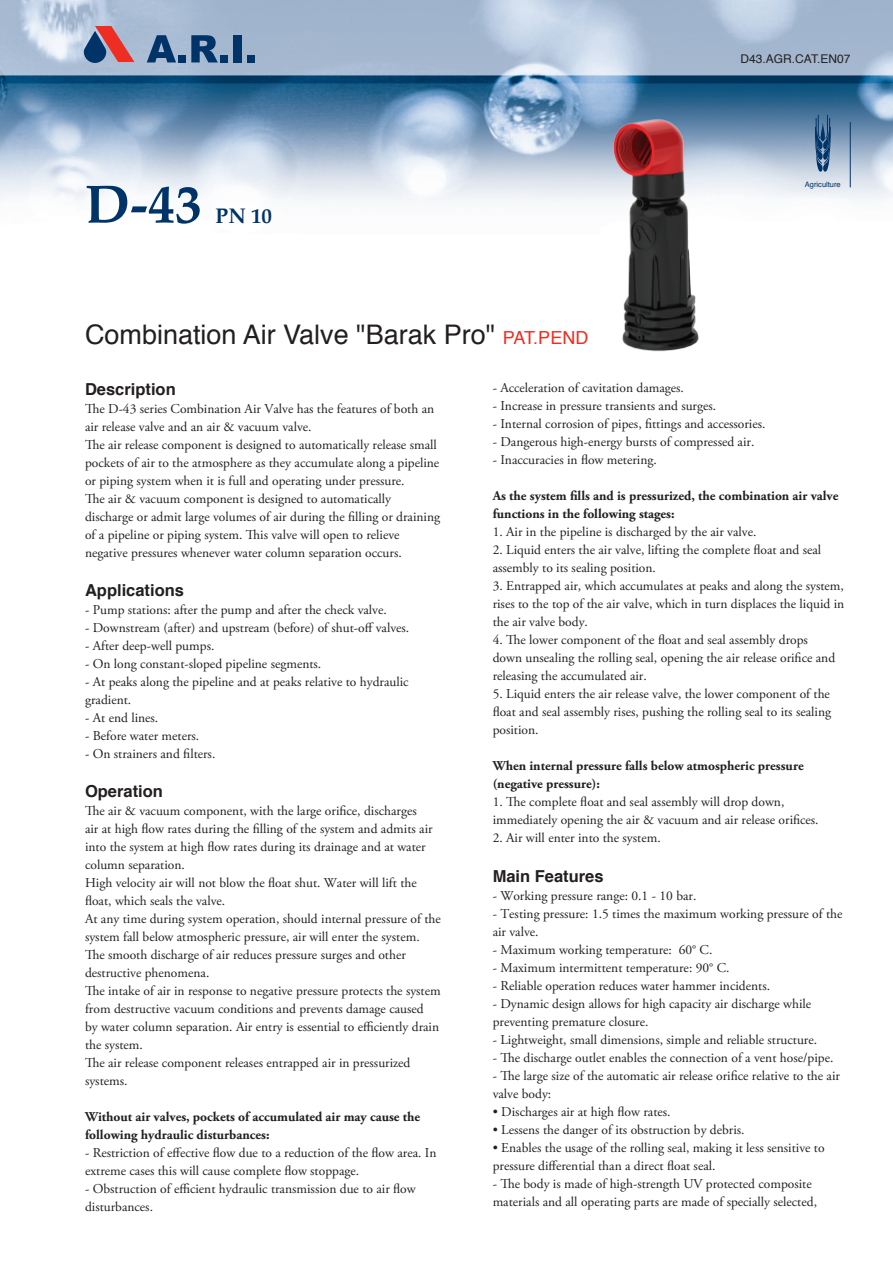
<style>
.page{position:relative;width:893px;height:1263px;background:#fff}
.page>*{position:absolute;margin:0;border:0;box-sizing:border-box;transform-origin:0 0}
.t1{font:700 54px "Palatino";color:#003367}
.t2{font:27px "Helvetica";color:#231f20}
.t3{font:700 21px "Palatino";color:#003367}
.t4{font:700 16.5px "Helvetica";color:#231f20}
.t5{font:13.5px/18px "Adobe Garamond Pro";color:#231f20}
.t6{font:700 13.5px/18px "Adobe Garamond Pro";color:#231f20}
.t7{font:12px "Helvetica";color:#231f20}
.t8{font:7.5px "Helvetica";color:#003367}
.s1{font-size:18px;color:#ee2e22}
</style>
<div class="page">
<img style="left:0;top:0;width:893px;height:200px">
<svg style="left:82px;top:26px;width:52px;height:37px;background:#997285"></svg>
<svg style="left:147px;top:35px;width:29px;height:27px"></svg>
<div style="left:178px;top:55px;width:8px;height:7px;background:#003367"></div>
<svg style="left:191px;top:35px;width:27px;height:27px"></svg>
<div style="left:220px;top:55px;width:8px;height:7px;background:#003367"></div>
<div style="left:233px;top:35px;width:9px;height:27px;background:#003367"></div>
<div style="left:247px;top:55px;width:8px;height:7px;background:#003367"></div>
<svg style="left:815px;top:114px;width:16px;height:59px"></svg>
<hr style="left:850px;top:122px;width:1px;height:65px;background:#003367">
<img style="left:609px;top:116px;width:96px;height:236px">
<h1 class="t1" style="left:85px;top:158px;width:118px">D-43</h1>
<h3 class="t3" style="left:216px;top:198px;width:58px">PN 10</h3>
<p class="t7" style="left:741px;top:50px;width:111px">D43.AGR.CAT.EN07</p>
<p class="t8" style="left:805px;top:178px;width:37px">Agriculture</p>
<h2 class="t2" style="left:85px;top:314px;width:505px">Combination Air Valve "Barak Pro" <span class="s1">PAT.PEND</span></h2>
<p class="t4" style="left:85px;top:376px;width:92px">Description</p>
<p class="t5" style="left:85px;top:400px;width:357px">The D-43 series Combination Air Valve has the features of both an air release valve and an air &amp; vacuum valve.<br>The air release component is designed to automatically release small pockets of air to the atmosphere as they accumulate along a pipeline or piping system when it is full and operating under pressure.<br>The air &amp; vacuum component is designed to automatically discharge or admit large volumes of air during the filling or draining of a pipeline or piping system. This valve will open to relieve negative pressures whenever water column separation occurs.</p>
<p class="t4" style="left:85px;top:577px;width:101px">Applications</p>
<p class="t5" style="left:85px;top:601px;width:303px">- Pump stations: after the pump and after the check valve.</p>
<p class="t5" style="left:85px;top:619px;width:326px">- Downstream (after) and upstream (before) of shut-off valves.</p>
<p class="t5" style="left:85px;top:637px;width:131px">- After deep-well pumps.</p>
<p class="t5" style="left:85px;top:655px;width:238px">- On long constant-sloped pipeline segments.</p>
<p class="t5" style="left:85px;top:673px;width:325px">- At peaks along the pipeline and at peaks relative to hydraulic gradient.</p>
<p class="t5" style="left:85px;top:709px;width:75px">- At end lines.</p>
<p class="t5" style="left:85px;top:727px;width:116px">- Before water meters.</p>
<p class="t5" style="left:85px;top:745px;width:132px">- On strainers and filters.</p>
<p class="t4" style="left:85px;top:778px;width:79px">Operation</p>
<p class="t5" style="left:85px;top:802px;width:357px">The air &amp; vacuum component, with the large orifice, discharges<br>air at high flow rates during the filling of the system and admits air into the system at high flow rates during its drainage and at water column separation.<br>High velocity air will not blow the float shut. Water will lift the float, which seals the valve.<br>At any time during system operation, should internal pressure of the system fall below atmospheric pressure, air will enter the system.<br>The smooth discharge of air reduces pressure surges and other destructive phenomena.<br>The intake of air in response to negative pressure protects the system from destructive vacuum conditions and prevents damage caused<br>by water column separation. Air entry is essential to efficiently drain the system.<br>The air release component releases entrapped air in pressurized systems.</p>
<p class="t6" style="left:85px;top:1108px;width:337px">Without air valves, pockets of accumulated air may cause the following hydraulic disturbances:</p>
<p class="t5" style="left:85px;top:1144px;width:353px">- Restriction of effective flow due to a reduction of the flow area. In extreme cases this will cause complete flow stoppage.</p>
<p class="t5" style="left:85px;top:1180px;width:332px">- Obstruction of efficient hydraulic transmission due to air flow disturbances.</p>
<p class="t5" style="left:493px;top:380px;width:193px">- Acceleration of cavitation damages.</p>
<p class="t5" style="left:493px;top:398px;width:225px">- Increase in pressure transients and surges.</p>
<p class="t5" style="left:493px;top:416px;width:274px">- Internal corrosion of pipes, fittings and accessories.</p>
<p class="t5" style="left:493px;top:434px;width:263px">- Dangerous high-energy bursts of compressed air.</p>
<p class="t5" style="left:493px;top:452px;width:166px">- Inaccuracies in flow metering.</p>
<p class="t6" style="left:493px;top:487px;width:347px">As the system fills and is pressurized, the combination air valve functions in the following stages:</p>
<p class="t5" style="left:493px;top:524px;width:265px">1. Air in the pipeline is discharged by the air valve.</p>
<p class="t5" style="left:493px;top:542px;width:330px">2. Liquid enters the air valve, lifting the complete float and seal assembly to its sealing position.</p>
<p class="t5" style="left:493px;top:578px;width:353px;text-align:justify">3. Entrapped air, which accumulates at peaks and along the system, rises to the top of the air valve, which in turn displaces the liquid in the air valve body.</p>
<p class="t5" style="left:493px;top:632px;width:344px">4. The lower component of the float and seal assembly drops down unsealing the rolling seal, opening the air release orifice and releasing the accumulated air.</p>
<p class="t5" style="left:493px;top:686px;width:340px;text-align:justify">5. Liquid enters the air release valve, the lower component of the float and seal assembly rises, pushing the rolling seal to its sealing position.</p>
<p class="t6" style="left:493px;top:757px;width:312px">When internal pressure falls below atmospheric pressure (negative pressure):</p>
<p class="t5" style="left:493px;top:793px;width:327px">1. The complete float and seal assembly will drop down, immediately opening the air &amp; vacuum and air release orifices.</p>
<p class="t5" style="left:493px;top:829px;width:170px">2. Air will enter into the system.</p>
<p class="t4" style="left:493px;top:862px;width:112px">Main Features</p>
<p class="t5" style="left:493px;top:887px;width:205px">- Working pressure range: 0.1 - 10 bar.</p>
<p class="t5" style="left:493px;top:905px;width:351px">- Testing pressure: 1.5 times the maximum working pressure of the air valve.</p>
<p class="t5" style="left:493px;top:941px;width:221px">- Maximum working temperature: 60° C.</p>
<p class="t5" style="left:493px;top:959px;width:238px">- Maximum intermittent temperature: 90° C.</p>
<p class="t5" style="left:493px;top:977px;width:279px">- Reliable operation reduces water hammer incidents.</p>
<p class="t5" style="left:493px;top:995px;width:320px">- Dynamic design allows for high capacity air discharge while preventing premature closure.</p>
<p class="t5" style="left:493px;top:1031px;width:326px">- Lightweight, small dimensions, simple and reliable structure.</p>
<p class="t5" style="left:493px;top:1049px;width:342px">- The discharge outlet enables the connection of a vent hose/pipe.</p>
<p class="t5" style="left:493px;top:1067px;width:349px">- The large size of the automatic air release orifice relative to the air valve body:</p>
<p class="t5" style="left:493px;top:1103px;width:179px">• Discharges air at high flow rates.</p>
<p class="t5" style="left:493px;top:1121px;width:253px">• Lessens the danger of its obstruction by debris.</p>
<p class="t5" style="left:493px;top:1139px;width:333px">• Enables the usage of the rolling seal, making it less sensitive to pressure differential than a direct float seal.</p>
<p class="t5" style="left:493px;top:1175px;width:326px">- The body is made of high-strength UV protected composite materials and all operating parts are made of specially selected,</p>
</div>
